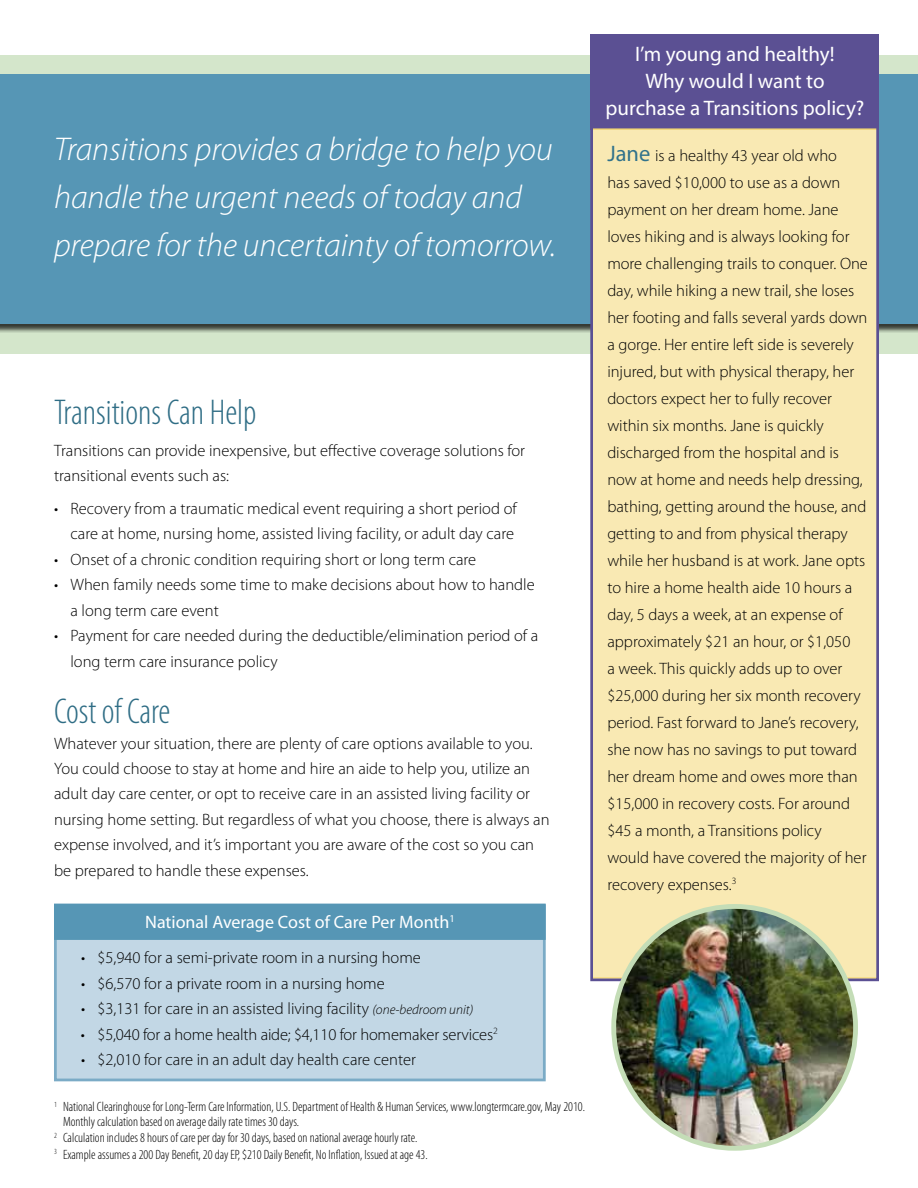
<style>
.page{position:relative;width:918px;height:1188px;background:#fff}
.page>*{position:absolute;margin:0;border:0;box-sizing:border-box;transform-origin:0 0}
.t1{font:300 condensed 36px "Myriad Pro";color:#2f6d85}
.t2{font:italic 300 33px/48px "Myriad Pro";color:#fff}
.t3{font:21px/27px "Myriad Pro";color:#fff;text-align:center}
.t4{font:18px "Myriad Pro";color:#fff}
.t5{font:300 16.5px/27px "Myriad Pro";color:#000}
.t6{font:300 condensed 13.5px "Myriad Pro";color:#000}
.s1{font-style:italic;font-size:13.5px}
.s2{font-weight:400;font-size:22.5px;color:#31728b}
</style>
<div class="page">
<div style="left:0;top:56px;width:918px;height:298px;background:#d4e6cb"></div>
<div style="left:0;top:75px;width:918px;height:258px;background:#000;opacity:.75"></div>
<div style="left:0;top:75px;width:918px;height:249px;background:#5696b5"></div>
<div style="left:54px;top:904px;width:492px;height:177px;background:#c2d7e5;border:3px solid #7babc6"></div>
<div style="left:54px;top:904px;width:492px;height:36px;background:#5696b5"></div>
<div style="left:590px;top:34px;width:289px;height:95px;background:#5b5093"></div>
<div style="left:591px;top:128px;width:288px;height:851px;background:#f9e9b3;border:1px solid #f5d86f"></div>
<div style="left:590px;top:101px;width:289px;height:880px;border:3px solid #5b5093"></div>
<img style="left:614px;top:906px;width:242px;height:242px;border-radius:121px">
<div style="left:611px;top:904px;width:247px;height:247px;border:5px solid #c4ddb7;border-radius:50%"></div>
<h2 class="t2" style="left:54px;top:126px;width:504px">Transitions provides a bridge to help you handle the urgent needs of today and prepare for the uncertainty of tomorrow.</h2>
<h1 class="t1" style="left:54px;top:392px;width:204px">Transitions Can Help</h1>
<p class="t5" style="left:54px;top:438px;width:473px;line-height:25.5px">Transitions can provide inexpensive, but effective coverage solutions for transitional events such as:</p>
<p class="t5" style="left:54px;top:496px;width:464px;line-height:25.5px;text-align:right">• Recovery from a traumatic medical event requiring a short period of care at home, nursing home, assisted living facility, or adult day care</p>
<p class="t5" style="left:54px;top:546px;width:424px">• Onset of a chronic condition requiring short or long term care</p>
<p class="t5" style="left:70px;top:572px;width:466px;line-height:25.5px;text-indent:-16px">• When family needs some time to make decisions about how to handle a long term care event</p>
<p class="t5" style="left:70px;top:623px;width:469px;line-height:25.5px;text-indent:-16px">• Payment for care needed during the deductible/elimination period of a long term care insurance policy</p>
<h1 class="t1" style="left:54px;top:692px;width:118px">Cost of Care</h1>
<p class="t5" style="left:54px;top:731px;width:497px;line-height:25.5px">Whatever your situation, there are plenty of care options available to you.<br>You could choose to stay at home and hire an aide to help you, utilize an adult day care center, or opt to receive care in an assisted living facility or nursing home setting. But regardless of what you choose, there is always an expense involved, and it’s important you are aware of the cost so you can be prepared to handle these expenses.</p>
<p class="t4" style="left:145px;top:911px;width:311px">National Average Cost of Care Per Month<sup>1</sup></p>
<p class="t5" style="left:81px;top:944px;width:341px">• $5,940 for a semi-private room in a nursing home</p>
<p class="t5" style="left:81px;top:970px;width:305px">• $6,570 for a private room in a nursing home</p>
<p class="t5" style="left:81px;top:995px;width:394px">• $3,131 for care in an assisted living facility <span class="s1">(one-bedroom unit)</span></p>
<p class="t5" style="left:81px;top:1021px;width:418px">• $5,040 for a home health aide; $4,110 for homemaker services<sup>2</sup></p>
<p class="t5" style="left:81px;top:1046px;width:336px">• $2,010 for care in an adult day health care center</p>
<p class="t6" style="left:54px;top:1100px;width:533px"><sup>1</sup> National Clearinghouse for Long-Term Care Information, U.S. Department of Health &amp; Human Services, www.longtermcare.gov, May 2010.</p>
<p class="t6" style="left:63px;top:1115px;width:238px">Monthly calculation based on average daily rate times 30 days.</p>
<p class="t6" style="left:54px;top:1131px;width:365px"><sup>2</sup> Calculation includes 8 hours of care per day for 30 days, based on national average hourly rate.</p>
<p class="t6" style="left:54px;top:1147px;width:375px"><sup>3</sup> Example assumes a 200 Day Benefit, 20 day EP, $210 Daily Benefit, No Inflation, Issued at age 43.</p>
<p class="t3" style="left:605px;top:40px;width:260px">I’m young and healthy!<br>Why would I want to purchase a Transitions policy?</p>
<p class="t5" style="left:607px;top:142px;width:262px"><span class="s2">Jane</span> is a healthy 43 year old who<br>has saved $10,000 to use as a down payment on her dream home. Jane loves hiking and is always looking for more challenging trails to conquer. One day, while hiking a new trail, she loses her footing and falls several yards down a gorge. Her entire left side is severely injured, but with physical therapy, her doctors expect her to fully recover within six months. Jane is quickly discharged from the hospital and is now at home and needs help dressing, bathing, getting around the house, and getting to and from physical therapy while her husband is at work. Jane opts to hire a home health aide 10 hours a day, 5 days a week, at an expense of approximately $21 an hour, or $1,050<br>a week. This quickly adds up to over $25,000 during her six month recovery period. Fast forward to Jane’s recovery, she now has no savings to put toward her dream home and owes more than $15,000 in recovery costs. For around $45 a month, a Transitions policy<br>would have covered the majority of her recovery expenses.<sup>3</sup></p>
</div>
